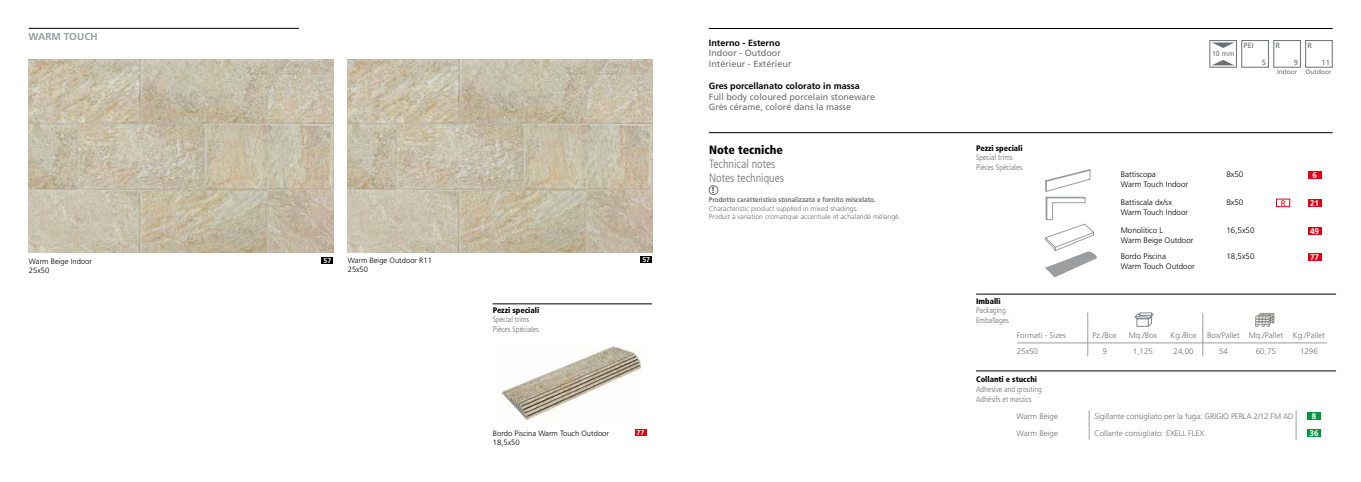
<style>
.page{position:relative;width:1361px;height:482px;background:#fff}
.page>*{position:absolute;margin:0;border:0;box-sizing:border-box;transform-origin:0 0}
.t1{font:300 condensed 12px/14.4px "Frutiger";color:#6e6f70}
.t2{font:900 condensed 12px "Frutiger";color:#000}
.t3{font:700 10px "Frutiger";color:#9b9d9f}
.t4{font:9px/10.8px "Frutiger";color:#6e6f70}
.t5{font:700 9px "Frutiger";color:#000}
.t6{font:9px "Frutiger";color:#000}
.t7{font:700 8.2px "Frutiger";color:#fff}
.t8{font:300 8px "Frutiger";color:#6e6f70}
.t9{font:300 8px/9.6px "Frutiger";color:#000}
.t10{font:300 condensed 8px/9.6px "Frutiger";color:#6e6f70}
.t11{font:900 condensed 8px "Frutiger";color:#000}
.t12{font:8px "Frutiger";color:#e20015}
.t13{font:300 7.7px/9.2px "Frutiger";color:#000}
.t14{font:7.5px "Frutiger";color:#6e6f70}
.t15{font:300 7px/8.4px "Frutiger";color:#6e6f70}
.t16{font:700 7px "Frutiger";color:#6e6f70;scale:.92 1}
.t17{font:700 7px "Frutiger";color:#fff}
.t18{font:7px "Frutiger";color:#6e6f70}
.t19{font:6.5px "Frutiger";color:#6e6f70}
</style>
<div class="page">
<hr style="left:709px;top:132px;width:623px;height:1px;background:#000">
<hr style="left:709px;top:28px;width:623px;height:1px;background:#000">
<hr style="left:493px;top:304px;width:159px;height:1px;background:#000">
<img style="left:29px;top:60px;width:304px;height:192px">
<img style="left:347px;top:60px;width:305px;height:192px">
<div style="left:640px;top:256px;width:12px;height:7px;background:#000"></div>
<div style="left:321px;top:258px;width:12px;height:6px;background:#000"></div>
<div style="left:634px;top:429px;width:12px;height:7px;background:#e20015"></div>
<img style="left:501px;top:346px;width:141px;height:77px">
<hr style="left:29px;top:28px;width:270px;height:1px;background:#000">
<div style="left:1209px;top:40px;width:27px;height:27px;background:#fff;border:1px solid #6e6f70"></div>
<div style="left:1273px;top:40px;width:27px;height:27px;background:#fff;border:1px solid #6e6f70"></div>
<div style="left:1305px;top:40px;width:27px;height:27px;background:#fff;border:1px solid #6e6f70"></div>
<div style="left:1241px;top:40px;width:27px;height:27px;background:#fff;border:1px solid #6e6f70"></div>
<svg style="left:1212px;top:42px;width:22px;height:6px"></svg>
<svg style="left:1213px;top:60px;width:21px;height:5px"></svg>
<div style="left:709px;top:185px;width:9px;height:10px;border:1px solid #6e6f70;border-radius:50%"></div>
<hr style="left:976px;top:294px;width:360px;height:1px;background:#000">
<hr style="left:976px;top:371px;width:360px;height:1px;background:#000">
<hr style="left:1017px;top:343px;width:309px;height:1px;background:#9b9d9f">
<svg style="left:1134px;top:312px;width:20px;height:15px"></svg>
<img style="left:1255px;top:312px;width:20px;height:15px">
<hr style="left:1087px;top:313px;width:1px;height:43px;background:#9b9d9f">
<hr style="left:1089px;top:410px;width:1px;height:30px;background:#9b9d9f">
<hr style="left:1296px;top:410px;width:1px;height:30px;background:#9b9d9f">
<hr style="left:1202px;top:313px;width:1px;height:43px;background:#9b9d9f">
<div style="left:1307px;top:412px;width:14px;height:8px;background:#009640"></div>
<div style="left:1307px;top:429px;width:14px;height:8px;background:#009640"></div>
<div style="left:1307px;top:171px;width:14px;height:8px;background:#e20015"></div>
<div style="left:1276px;top:199px;width:14px;height:8px;border:1px solid #e20015"></div>
<div style="left:1307px;top:199px;width:14px;height:8px;background:#e20015"></div>
<div style="left:1307px;top:227px;width:14px;height:8px;background:#e20015"></div>
<div style="left:1307px;top:253px;width:14px;height:8px;background:#e20015"></div>
<svg style="left:1035px;top:169px;width:73px;height:126px"></svg>
<p class="t3" style="left:29px;top:31px;width:71px">WARM TOUCH</p>
<p class="t17" style="left:323px;top:257px;width:9px">57</p>
<p class="t17" style="left:642px;top:255px;width:9px">57</p>
<p class="t13" style="left:29px;top:257px;width:65px">Warm Beige Indoor<br>25x50</p>
<p class="t13" style="left:348px;top:256px;width:86px">Warm Beige Outdoor R11<br>25x50</p>
<p class="t11" style="left:493px;top:305px;width:48px">Pezzi speciali</p>
<p class="t10" style="left:493px;top:315px;width:48px">Special trims<br>Pièces Spéciales</p>
<p class="t13" style="left:493px;top:429px;width:118px">Bordo Piscina Warm Touch Outdoor<br>18,5x50</p>
<p class="t17" style="left:636px;top:428px;width:9px">77</p>
<p class="t5" style="left:709px;top:37px;width:73px">Interno - Esterno</p>
<p class="t4" style="left:709px;top:48px;width:84px">Indoor - Outdoor<br>Intérieur - Extérieur</p>
<p class="t5" style="left:709px;top:80px;width:152px">Gres porcellanato colorato in massa</p>
<p class="t4" style="left:709px;top:91px;width:168px">Full body coloured porcelain stoneware<br>Grés cérame, coloré dans la masse</p>
<h1 class="t2" style="left:709px;top:142px;width:76px">Note tecniche</h1>
<h1 class="t1" style="left:709px;top:157px;width:77px">Technical notes<br>Notes techniques</h1>
<p class="t6" style="left:711px;top:185px;width:5px">!</p>
<p class="t16" style="left:709px;top:196px;width:183px">Prodotto caratteristico stonalizzato e fornito miscelato.</p>
<p class="t15" style="left:709px;top:204px;width:193px">Characteristic product supplied in mixed shadings.<br>Produit à variation cromatique accentuèe et achalandè mèlangè.</p>
<p class="t11" style="left:976px;top:143px;width:48px">Pezzi speciali</p>
<p class="t10" style="left:976px;top:153px;width:48px">Special trims<br>Pièces Spéciales</p>
<p class="t11" style="left:976px;top:296px;width:26px">Imballi</p>
<p class="t10" style="left:976px;top:306px;width:35px">Packaging<br>Emballages</p>
<p class="t18" style="left:1212px;top:50px;width:24px">10 mm</p>
<p class="t14" style="left:1243px;top:41px;width:12px">PEI</p>
<p class="t14" style="left:1275px;top:41px;width:6px">R</p>
<p class="t14" style="left:1307px;top:41px;width:6px">R</p>
<p class="t14" style="left:1262px;top:58px;width:6px">5</p>
<p class="t14" style="left:1294px;top:58px;width:6px">9</p>
<p class="t14" style="left:1321px;top:58px;width:10px">11</p>
<p class="t19" style="left:1277px;top:68px;width:22px">Indoor</p>
<p class="t19" style="left:1305px;top:68px;width:27px">Outdoor</p>
<p class="t9" style="left:1121px;top:169px;width:69px">Battiscopa<br>Warm Touch Indoor</p>
<p class="t9" style="left:1226px;top:169px;width:18px">8x50</p>
<p class="t7" style="left:1312px;top:170px;width:6px">6</p>
<p class="t9" style="left:1121px;top:197px;width:69px">Battiscala dx/sx<br>Warm Touch Indoor</p>
<p class="t9" style="left:1226px;top:197px;width:18px">8x50</p>
<p class="t12" style="left:1281px;top:198px;width:6px">R</p>
<p class="t7" style="left:1310px;top:198px;width:11px">21</p>
<p class="t9" style="left:1121px;top:226px;width:74px">Monolitico L<br>Warm Beige Outdoor</p>
<p class="t9" style="left:1226px;top:226px;width:30px">16,5x50</p>
<p class="t7" style="left:1310px;top:226px;width:11px">49</p>
<p class="t9" style="left:1121px;top:252px;width:75px">Bordo Piscina<br>Warm Touch Outdoor</p>
<p class="t9" style="left:1226px;top:252px;width:30px">18,5x50</p>
<p class="t7" style="left:1310px;top:252px;width:11px">77</p>
<p class="t8" style="left:1016px;top:331px;width:51px">Formati - Sizes</p>
<p class="t8" style="left:1092px;top:331px;width:26px">Pz./Box</p>
<p class="t8" style="left:1128px;top:331px;width:30px">Mq./Box</p>
<p class="t8" style="left:1170px;top:331px;width:28px">Kg./Box</p>
<p class="t8" style="left:1207px;top:331px;width:119px">Box/Pallet Mq./Pallet Kg./Pallet</p>
<p class="t8" style="left:1016px;top:346px;width:23px">25x50</p>
<p class="t8" style="left:1102px;top:346px;width:6px">9</p>
<p class="t8" style="left:1133px;top:346px;width:22px">1,125</p>
<p class="t8" style="left:1173px;top:346px;width:22px">24,00</p>
<p class="t8" style="left:1219px;top:346px;width:10px">54</p>
<p class="t8" style="left:1256px;top:346px;width:22px">60,75</p>
<p class="t8" style="left:1300px;top:346px;width:19px">1296</p>
<p class="t11" style="left:976px;top:375px;width:62px">Collanti e stucchi</p>
<p class="t10" style="left:976px;top:384px;width:67px">Adhesive and grouting<br>Adhésifs et mastics</p>
<p class="t8" style="left:1016px;top:412px;width:43px">Warm Beige</p>
<p class="t8" style="left:1094px;top:412px;width:200px">Sigillante consigliato per la fuga: GRIGIO PERLA 2/12 FM AD</p>
<p class="t7" style="left:1311px;top:411px;width:6px">8</p>
<p class="t8" style="left:1016px;top:429px;width:43px">Warm Beige</p>
<p class="t8" style="left:1094px;top:429px;width:111px">Collante consigliato: EXELL FLEX</p>
<p class="t7" style="left:1309px;top:428px;width:11px">36</p>
</div>
